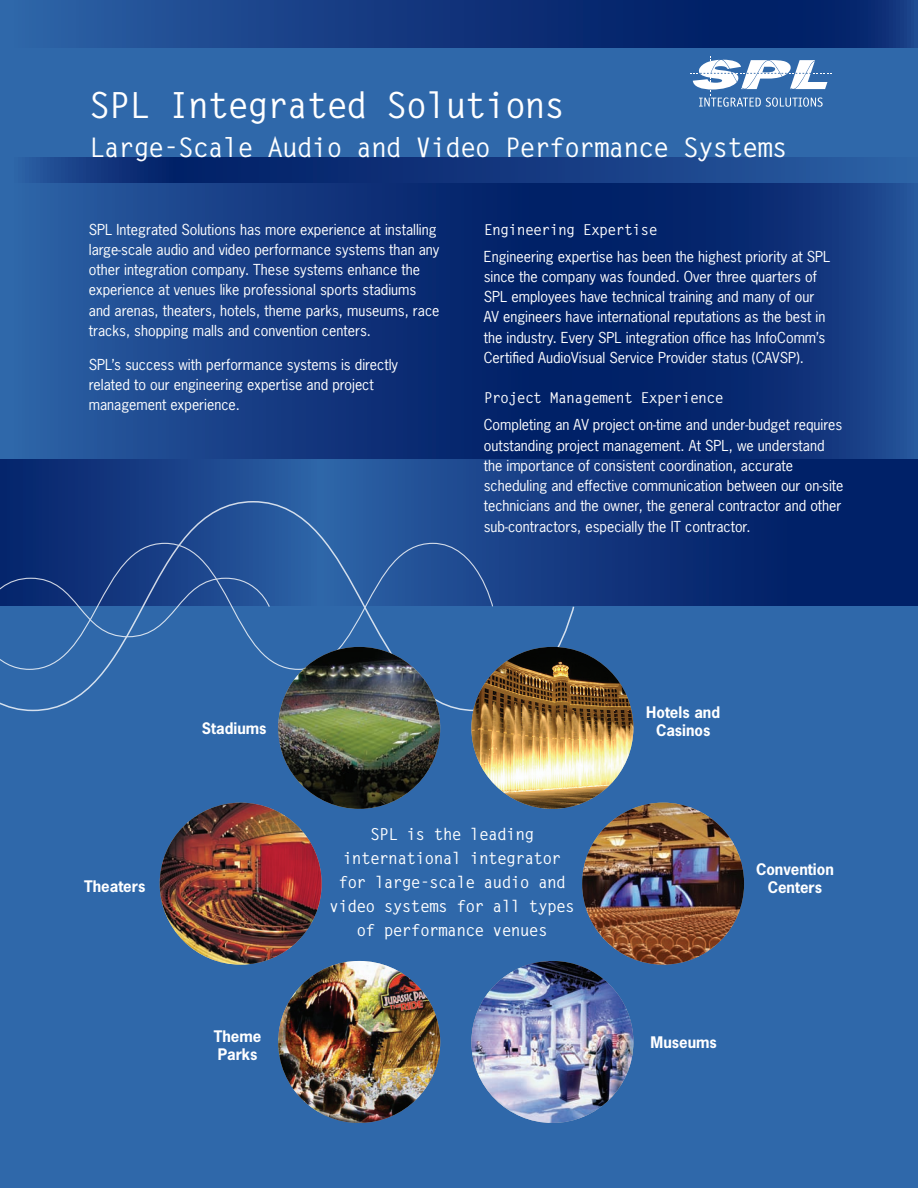
<style>
.page{position:relative;width:918px;height:1188px;background:#2f68aa}
.page>*{position:absolute;margin:0;border:0;box-sizing:border-box;transform-origin:0 0}
.t1{font:700 36px "Letter Gothic Std";letter-spacing:-.05em;color:#fff}
.t2{font:700 27px "Letter Gothic Std";letter-spacing:-.05em;color:#fff}
.Heads{font:700 16.5px/24px "Letter Gothic Std";letter-spacing:-.05em;color:#fff;text-align:center}
.Body_Copy{font:700 15px/18px "News Gothic Std";color:#fff;text-align:center}
.t3{font:700 15px "Letter Gothic Std";letter-spacing:-.05em;color:#fff}
.t4{font:14.25px/20.2px "News Gothic Std";color:#fff}
</style>
<div class="page">
<svg style="left:0;top:459px;width:918px;height:147px"></svg>
<svg style="left:58px;top:183px;width:860px;height:276px"></svg>
<svg style="left:25px;top:158px;width:839px;height:25px"></svg>
<svg style="left:76px;top:0;width:842px;height:48px"></svg>
<svg style="left:0;top:500px;width:575px;height:212px"></svg>
<svg style="left:690px;top:56px;width:142px;height:51px"></svg>
<img style="left:278px;top:647px;width:162px;height:162px;border-radius:81px">
<img style="left:471px;top:647px;width:162px;height:162px;border-radius:81px">
<img style="left:278px;top:961px;width:162px;height:162px;border-radius:81px">
<img style="left:471px;top:961px;width:162px;height:162px;border-radius:81px">
<img style="left:160px;top:803px;width:162px;height:162px;border-radius:81px">
<img style="left:582px;top:803px;width:162px;height:162px;border-radius:81px">
<p class="t1" style="left:89px;top:83px;width:479px">SPL Integrated Solutions</p>
<p class="t2" style="left:89px;top:131px;width:701px">Large-Scale Audio and Video Performance Systems</p>
<p class="t4" style="left:89px;top:219px;width:352px">SPL Integrated Solutions has more experience at installing large-scale audio and video performance systems than any other integration company. These systems enhance the experience at venues like professional sports stadiums and arenas, theaters, hotels, theme parks, museums, race tracks, shopping malls and convention centers.</p>
<p class="t4" style="left:89px;top:354px;width:311px">SPL’s success with performance systems is directly related to our engineering expertise and project management experience.</p>
<p class="t3" style="left:484px;top:220px;width:175px">Engineering Expertise</p>
<p class="t4" style="left:484px;top:246px;width:348px">Engineering expertise has been the highest priority at SPL since the company was founded. Over three quarters of SPL employees have technical training and many of our AV engineers have international reputations as the best in the industry. Every SPL integration office has InfoComm’s Certified AudioVisual Service Provider status (CAVSP).</p>
<p class="t3" style="left:484px;top:389px;width:241px">Project Management Experience</p>
<p class="t4" style="left:484px;top:415px;width:361px">Completing an AV project on-time and under-budget requires outstanding project management. At SPL, we understand the importance of consistent coordination, accurate scheduling and effective communication between our on-site technicians and the owner, the general contractor and other sub-contractors, especially the IT contractor.</p>
<p class="Body_Copy" style="left:202px;top:719px;width:66px">Stadiums</p>
<p class="Body_Copy" style="left:646px;top:703px;width:75px">Hotels and<br>Casinos</p>
<p class="Body_Copy" style="left:84px;top:877px;width:63px">Theaters</p>
<p class="Body_Copy" style="left:214px;top:1027px;width:49px;text-align:left">Theme<br>Parks</p>
<p class="Heads" style="left:329px;top:822px;width:247px">SPL is the leading international integrator for large-scale audio and video systems for all types of performance venues</p>
<p class="Body_Copy" style="left:756px;top:860px;width:79px">Convention<br>Centers</p>
<p class="Body_Copy" style="left:651px;top:1033px;width:68px">Museums</p>
</div>
